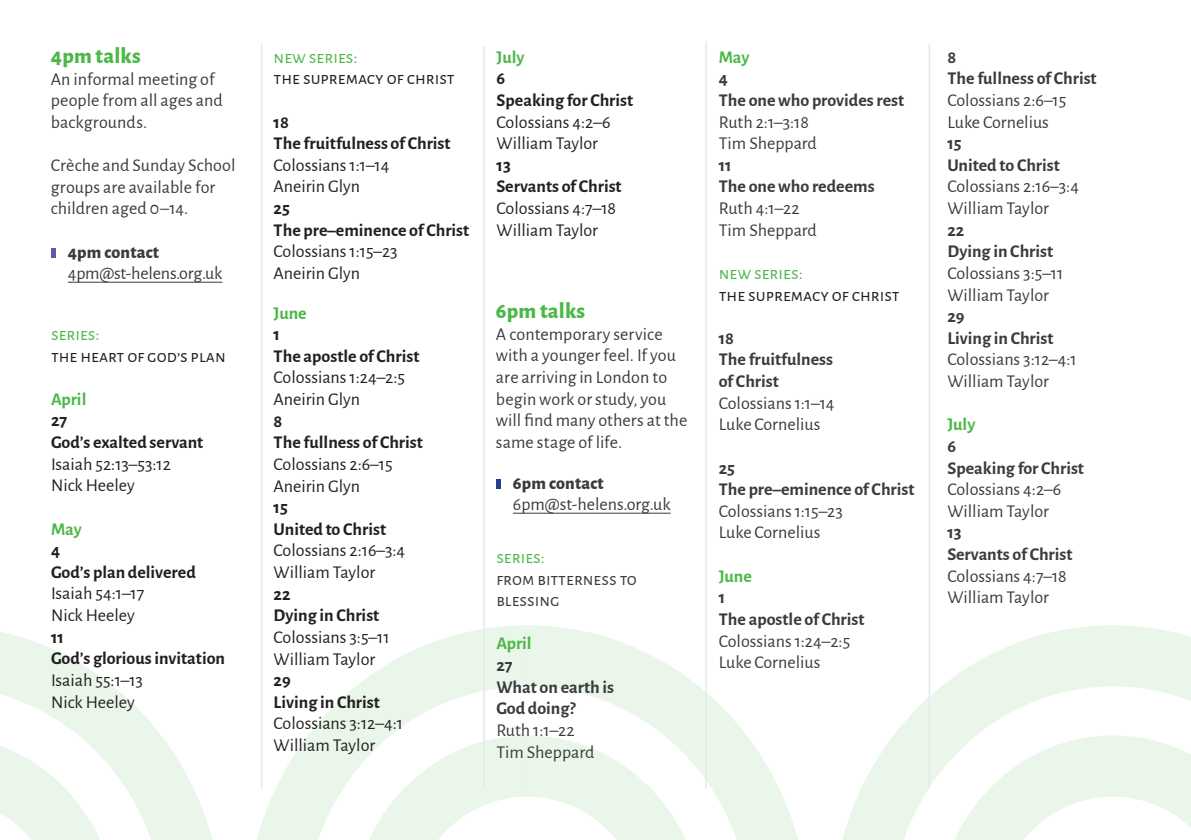
<style>
.page{position:relative;width:1191px;height:840px;background:#fff}
.page>*{position:absolute;margin:0;border:0;box-sizing:border-box;transform-origin:0 0}
.t1{font:800 22px "Alegreya Sans";letter-spacing:.01em;color:#4cb848}
.month_blue{font:18px/21.6px "Alegreya Sans";color:#3a3b3d}
.t2{font:18px/21.6px "Alegreya Sans";color:#231f20}
.t3{font:700 18px "Alegreya Sans";color:#231f20}
.t4{font:700 18px/21.6px "Alegreya Sans";color:#3a3b3d}
.t5{font:700 18px "Alegreya Sans";letter-spacing:-.005em;color:#4cb848}
.Speaker{font:18px/21.6px "Alegreya Sans";color:#3a3b3d}
.t6{font:800 18px "Alegreya Sans";letter-spacing:.01em;color:#3a3b3d}
.s1{font-weight:800}
.s2{color:#4cb848}
</style>
<div class="page">
<svg style="left:527px;top:625px;width:586px;height:214px"></svg>
<svg style="left:0;top:625px;width:527px;height:214px"></svg>
<svg style="left:1113px;top:625px;width:78px;height:202px"></svg>
<hr style="left:705px;top:41px;width:2px;height:747px;background:#e5eaec">
<hr style="left:261px;top:44px;width:1px;height:744px;background:#e5eaec">
<hr style="left:483px;top:46px;width:2px;height:742px;background:#e5eaec">
<hr style="left:68px;top:282px;width:154px;height:1px;background:#3a3b3d">
<svg style="left:51px;top:248px;width:4px;height:9px"></svg>
<hr style="left:513px;top:512px;width:157px;height:1px;background:#3a3b3d">
<svg style="left:496px;top:479px;width:4px;height:9px"></svg>
<hr style="left:928px;top:44px;width:2px;height:744px;background:#e5eaec">
<p class="t1" style="left:51px;top:39px;width:91px">4pm talks</p>
<p class="month_blue" style="left:51px;top:67px;width:173px">An informal meeting of people from all ages and backgrounds.</p>
<p class="month_blue" style="left:51px;top:153px;width:186px">Crèche and Sunday School groups are available for children aged 0–14.</p>
<p class="month_blue" style="left:68px;top:240px;width:156px"><span class="s1">4pm contact<br></span>4pm@st-helens.org.uk</p>
<p class="t2" style="left:51px;top:322px;width:176px"><span class="s2">series:<br></span>the heart of god’s plan</p>
<p class="t5" style="left:51px;top:385px;width:37px">April</p>
<p class="t3" style="left:51px;top:407px;width:18px">27</p>
<p class="t3" style="left:51px;top:428px;width:154px">God’s exalted servant</p>
<p class="t2" style="left:51px;top:452px;width:121px">Isaiah 52:13–53:12</p>
<p class="t2" style="left:51px;top:473px;width:85px">Nick Heeley</p>
<p class="t5" style="left:51px;top:515px;width:32px">May</p>
<p class="t3" style="left:51px;top:536px;width:11px">4</p>
<p class="t3" style="left:51px;top:558px;width:146px">God’s plan delivered</p>
<p class="t2" style="left:51px;top:581px;width:95px">Isaiah 54:1–17<br>Nick Heeley</p>
<p class="t3" style="left:51px;top:623px;width:14px">11</p>
<p class="t3" style="left:51px;top:644px;width:175px">God’s glorious invitation</p>
<p class="t2" style="left:51px;top:668px;width:93px">Isaiah 55:1–13<br>Nick Heeley</p>
<p class="t2" style="left:274px;top:45px;width:182px"><span class="s2">new series:<br></span>the supremacy of christ</p>
<p class="t3" style="left:274px;top:108px;width:17px">18</p>
<p class="t3" style="left:274px;top:130px;width:178px">The fruitfulness of Christ</p>
<p class="t2" style="left:274px;top:153px;width:117px">Colossians 1:1–14</p>
<p class="t2" style="left:274px;top:175px;width:88px">Aneirin Glyn</p>
<p class="t3" style="left:274px;top:195px;width:18px">25</p>
<p class="t3" style="left:274px;top:216px;width:197px">The pre–eminence of Christ</p>
<p class="t2" style="left:274px;top:239px;width:126px">Colossians 1:15–23</p>
<p class="t2" style="left:274px;top:261px;width:88px">Aneirin Glyn</p>
<p class="t5" style="left:274px;top:299px;width:35px">June</p>
<p class="t3" style="left:274px;top:321px;width:8px">1</p>
<p class="t3" style="left:274px;top:342px;width:147px">The apostle of Christ</p>
<p class="t2" style="left:274px;top:365px;width:133px">Colossians 1:24–2:5</p>
<p class="t2" style="left:274px;top:387px;width:88px">Aneirin Glyn</p>
<p class="t3" style="left:274px;top:407px;width:10px">8</p>
<p class="t3" style="left:274px;top:429px;width:151px">The fullness of Christ</p>
<p class="t2" style="left:274px;top:452px;width:120px">Colossians 2:6–15</p>
<p class="t2" style="left:274px;top:473px;width:88px">Aneirin Glyn</p>
<p class="t3" style="left:274px;top:494px;width:16px">15</p>
<p class="t3" style="left:274px;top:515px;width:114px">United to Christ</p>
<p class="t2" style="left:274px;top:538px;width:133px">Colossians 2:16–3:4</p>
<p class="t2" style="left:274px;top:560px;width:103px">William Taylor</p>
<p class="t3" style="left:274px;top:580px;width:18px">22</p>
<p class="t3" style="left:274px;top:602px;width:107px">Dying in Christ</p>
<p class="t2" style="left:274px;top:625px;width:117px">Colossians 3:5–11</p>
<p class="t2" style="left:274px;top:646px;width:103px">William Taylor</p>
<p class="t3" style="left:274px;top:666px;width:19px">29</p>
<p class="t3" style="left:274px;top:688px;width:108px">Living in Christ</p>
<p class="t2" style="left:274px;top:711px;width:131px">Colossians 3:12–4:1</p>
<p class="t2" style="left:274px;top:733px;width:103px">William Taylor</p>
<p class="t5" style="left:496px;top:44px;width:30px">July</p>
<p class="t3" style="left:496px;top:65px;width:10px">6</p>
<p class="t3" style="left:496px;top:87px;width:138px">Speaking for Christ</p>
<p class="t2" style="left:496px;top:110px;width:115px">Colossians 4:2–6</p>
<p class="t2" style="left:496px;top:131px;width:103px">William Taylor</p>
<p class="t3" style="left:496px;top:152px;width:16px">13</p>
<p class="t3" style="left:496px;top:173px;width:127px">Servants of Christ</p>
<p class="t2" style="left:496px;top:196px;width:121px">Colossians 4:7–18</p>
<p class="t2" style="left:496px;top:218px;width:103px">William Taylor</p>
<p class="t1" style="left:496px;top:294px;width:91px">6pm talks</p>
<p class="month_blue" style="left:496px;top:322px;width:193px">A contemporary service with a younger feel. If you are arriving in London to begin work or study, you will find many others at the same stage of life.</p>
<p class="t6" style="left:513px;top:469px;width:92px">6pm contact</p>
<p class="month_blue" style="left:513px;top:492px;width:159px">6pm@st-helens.org.uk</p>
<p class="Speaker" style="left:496px;top:545px;width:142px"><span class="s2">series:<br></span>from bitterness to blessing</p>
<p class="t5" style="left:496px;top:630px;width:37px">April</p>
<p class="t4" style="left:496px;top:652px;width:18px">27</p>
<p class="t4" style="left:496px;top:674px;width:119px">What on earth is<br>God doing?</p>
<p class="month_blue" style="left:496px;top:718px;width:80px">Ruth 1:1–22</p>
<p class="month_blue" style="left:496px;top:739px;width:100px">Tim Sheppard</p>
<p class="t5" style="left:719px;top:44px;width:32px">May</p>
<p class="t4" style="left:719px;top:66px;width:11px">4</p>
<p class="t4" style="left:719px;top:88px;width:187px">The one who provides rest</p>
<p class="month_blue" style="left:719px;top:110px;width:92px">Ruth 2:1–3:18</p>
<p class="month_blue" style="left:719px;top:131px;width:100px">Tim Sheppard</p>
<p class="t4" style="left:719px;top:153px;width:14px">11</p>
<p class="t4" style="left:719px;top:174px;width:157px">The one who redeems</p>
<p class="month_blue" style="left:719px;top:196px;width:82px">Ruth 4:1–22</p>
<p class="month_blue" style="left:719px;top:218px;width:100px">Tim Sheppard</p>
<p class="t2" style="left:719px;top:261px;width:182px"><span class="s2">new series:<br></span>the supremacy of christ</p>
<p class="t4" style="left:719px;top:326px;width:17px">18</p>
<p class="t4" style="left:719px;top:347px;width:116px">The fruitfulness of Christ</p>
<p class="month_blue" style="left:719px;top:391px;width:117px">Colossians 1:1–14</p>
<p class="month_blue" style="left:719px;top:412px;width:103px">Luke Cornelius</p>
<p class="t4" style="left:719px;top:455px;width:18px">25</p>
<p class="t4" style="left:719px;top:477px;width:197px">The pre–eminence of Christ</p>
<p class="month_blue" style="left:719px;top:499px;width:126px">Colossians 1:15–23</p>
<p class="month_blue" style="left:719px;top:520px;width:103px">Luke Cornelius</p>
<p class="t5" style="left:719px;top:562px;width:35px">June</p>
<p class="t4" style="left:719px;top:585px;width:8px">1</p>
<p class="t4" style="left:719px;top:606px;width:147px">The apostle of Christ</p>
<p class="month_blue" style="left:719px;top:628px;width:133px">Colossians 1:24–2:5</p>
<p class="month_blue" style="left:719px;top:650px;width:103px">Luke Cornelius</p>
<p class="t4" style="left:947px;top:45px;width:10px">8</p>
<p class="t4" style="left:947px;top:66px;width:151px">The fullness of Christ</p>
<p class="month_blue" style="left:947px;top:88px;width:120px">Colossians 2:6–15</p>
<p class="month_blue" style="left:947px;top:110px;width:103px">Luke Cornelius</p>
<p class="t4" style="left:947px;top:131px;width:16px">15</p>
<p class="t4" style="left:947px;top:153px;width:114px">United to Christ</p>
<p class="month_blue" style="left:947px;top:175px;width:133px">Colossians 2:16–3:4</p>
<p class="month_blue" style="left:947px;top:196px;width:103px">William Taylor</p>
<p class="t4" style="left:947px;top:218px;width:18px">22</p>
<p class="t4" style="left:947px;top:239px;width:107px">Dying in Christ</p>
<p class="month_blue" style="left:947px;top:261px;width:117px">Colossians 3:5–11</p>
<p class="month_blue" style="left:947px;top:283px;width:103px">William Taylor</p>
<p class="t4" style="left:947px;top:304px;width:19px">29</p>
<p class="t4" style="left:947px;top:326px;width:108px">Living in Christ</p>
<p class="month_blue" style="left:947px;top:347px;width:131px">Colossians 3:12–4:1</p>
<p class="month_blue" style="left:947px;top:369px;width:103px">William Taylor</p>
<p class="t5" style="left:947px;top:411px;width:30px">July</p>
<p class="t4" style="left:947px;top:434px;width:10px">6</p>
<p class="t4" style="left:947px;top:455px;width:138px">Speaking for Christ</p>
<p class="month_blue" style="left:947px;top:477px;width:115px">Colossians 4:2–6</p>
<p class="month_blue" style="left:947px;top:499px;width:103px">William Taylor</p>
<p class="t4" style="left:947px;top:520px;width:16px">13</p>
<p class="t4" style="left:947px;top:542px;width:127px">Servants of Christ</p>
<p class="month_blue" style="left:947px;top:563px;width:121px">Colossians 4:7–18</p>
<p class="month_blue" style="left:947px;top:585px;width:103px">William Taylor</p>
</div>
